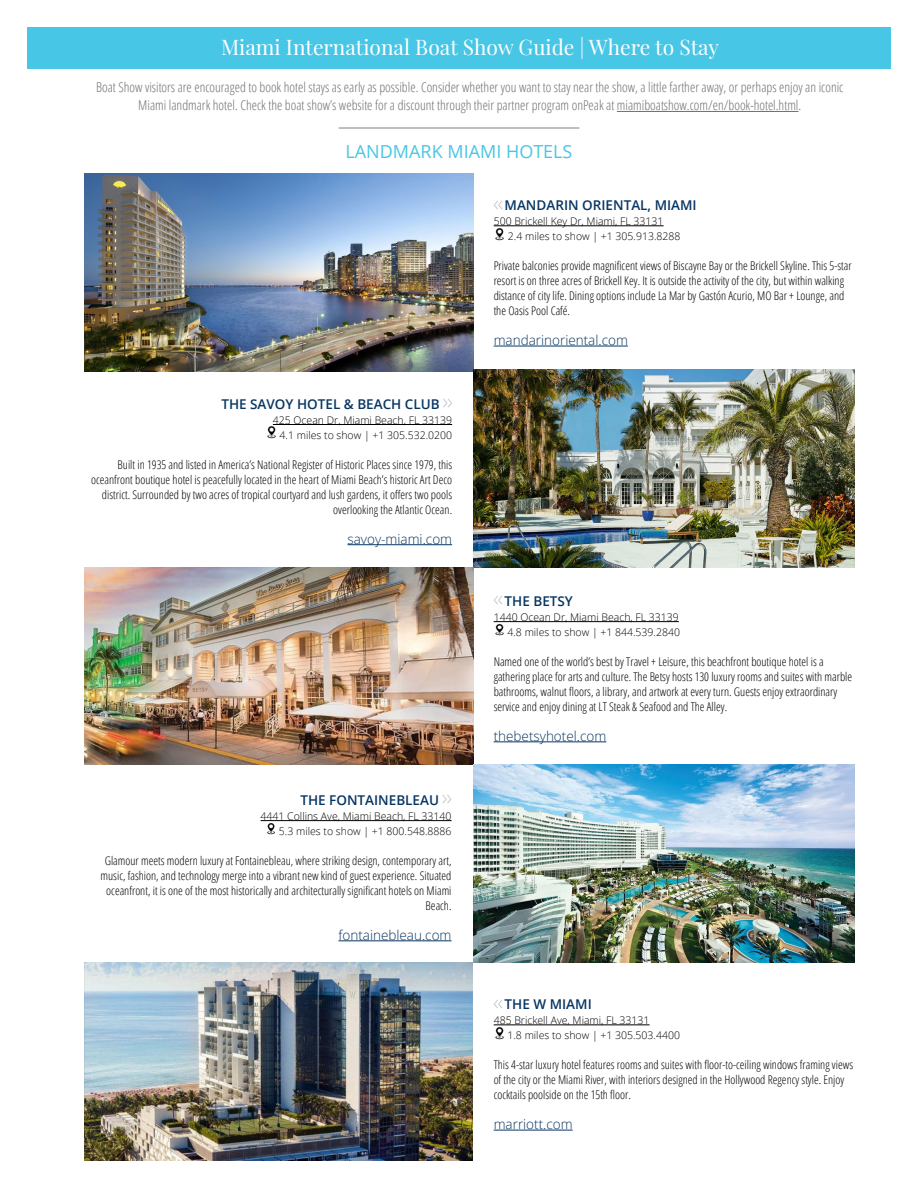
<style>
.page{position:relative;width:918px;height:1188px;background:#fff}
.page>*{position:absolute;margin:0;border:0;box-sizing:border-box;transform-origin:0 0}
.t1{font:21px "Playfair Display";color:#fff}
.t2{font:18px "Open Sans";color:#47c6e6}
.t3{font:300 condensed 13.5px/18px "Open Sans";color:#6d6e71;text-align:center}
.t4{font:600 13.5px "Open Sans";color:#073562}
.t5{font:300 13.5px "Open Sans";color:#073562}
.t6{font:300 condensed 12px/15px "Open Sans";color:#000}
.t7{font:300 10.5px/15px "Open Sans";color:#000;text-align:right}
.s1{font-weight:300;font-size:19.5px;color:#a7a9ac}
</style>
<div class="page">
<div style="left:27px;top:27px;width:864px;height:41px;background:#47c6e6"></div>
<hr style="left:617px;top:111px;width:181px;height:1px;background:#6d6e71">
<hr style="left:339px;top:127px;width:240px;height:2px;background:#a7a9ac">
<img style="left:85px;top:174px;width:388px;height:198px">
<img style="left:473px;top:370px;width:382px;height:197px">
<img style="left:85px;top:567px;width:388px;height:198px">
<hr style="left:494px;top:226px;width:170px;height:1px;background:#000">
<hr style="left:494px;top:346px;width:134px;height:1px;background:#073562">
<svg style="left:495px;top:228px;width:9px;height:12px"></svg>
<hr style="left:273px;top:424px;width:179px;height:1px;background:#000">
<hr style="left:348px;top:544px;width:104px;height:1px;background:#073562">
<svg style="left:267px;top:426px;width:9px;height:13px"></svg>
<hr style="left:494px;top:621px;width:185px;height:1px;background:#000">
<hr style="left:494px;top:742px;width:112px;height:1px;background:#073562">
<svg style="left:495px;top:624px;width:9px;height:12px"></svg>
<img style="left:473px;top:765px;width:382px;height:197px">
<hr style="left:261px;top:820px;width:191px;height:1px;background:#000">
<hr style="left:338px;top:941px;width:114px;height:1px;background:#073562">
<svg style="left:267px;top:823px;width:8px;height:12px"></svg>
<img style="left:85px;top:962px;width:388px;height:199px">
<hr style="left:494px;top:1025px;width:156px;height:1px;background:#000">
<hr style="left:494px;top:1130px;width:79px;height:1px;background:#073562">
<svg style="left:495px;top:1027px;width:9px;height:12px"></svg>
<h1 class="t1" style="left:221px;top:31px;width:500px">Miami International Boat Show Guide | Where to Stay</h1>
<p class="t3" style="left:96px;top:78px;width:749px">Boat Show visitors are encouraged to book hotel stays as early as possible. Consider whether you want to stay near the show, a little farther away, or perhaps enjoy an iconic<br>Miami landmark hotel. Check the boat show’s website for a discount through their partner program onPeak at miamiboatshow.com/en/book-hotel.html.</p>
<h2 class="t2" style="left:345px;top:139px;width:229px">LANDMARK MIAMI HOTELS</h2>
<p class="t4" style="left:221px;top:395px;width:232px">THE SAVOY HOTEL &amp; BEACH CLUB <span class="s1">&gt;&gt;</span></p>
<p class="t7" style="left:273px;top:412px;width:181px">425 Ocean Dr, Miami Beach, FL 33139<br>4.1 miles to show | +1 305.532.0200</p>
<p class="t6" style="left:91px;top:456px;width:363px;text-align:right">Built in 1935 and listed in America’s National Register of Historic Places since 1979, this oceanfront boutique hotel is peacefully located in the heart of Miami Beach’s historic Art Deco district. Surrounded by two acres of tropical courtyard and lush gardens, it offers two pools overlooking the Atlantic Ocean.</p>
<p class="t5" style="left:348px;top:530px;width:106px">savoy-miami.com</p>
<p class="t4" style="left:300px;top:791px;width:153px">THE FONTAINEBLEAU <span class="s1">&gt;&gt;</span></p>
<p class="t7" style="left:261px;top:808px;width:193px">4441 Collins Ave, Miami Beach, FL 33140<br>5.3 miles to show | +1 800.548.8886</p>
<p class="t6" style="left:101px;top:853px;width:352px;text-align:right">Glamour meets modern luxury at Fontainebleau, where striking design, contemporary art, music, fashion, and technology merge into a vibrant new kind of guest experience. Situated oceanfront, it is one of the most historically and architecturally significant hotels on Miami Beach.</p>
<p class="t5" style="left:338px;top:926px;width:115px">fontainebleau.com</p>
<p class="t4" style="left:494px;top:196px;width:205px"><span class="s1">&lt;&lt;</span> MANDARIN ORIENTAL, MIAMI</p>
<p class="t7" style="left:508px;top:213px;width:174px;text-align:left;text-indent:-14px">500 Brickell Key Dr, Miami, FL 33131<br>2.4 miles to show | +1 305.913.8288</p>
<p class="t6" style="left:494px;top:258px;width:360px">Private balconies provide magnificent views of Biscayne Bay or the Brickell Skyline. This 5-star resort is on three acres of Brickell Key. It is outside the activity of the city, but within walking distance of city life. Dining options include La Mar by Gastón Acurio, MO Bar + Lounge, and the Oasis Pool Café.</p>
<p class="t5" style="left:494px;top:331px;width:136px">mandarinoriental.com</p>
<p class="t4" style="left:494px;top:592px;width:81px"><span class="s1">&lt;&lt;</span> THE BETSY</p>
<p class="t7" style="left:494px;top:609px;width:188px">1440 Ocean Dr, Miami Beach, FL 33139<br>4.8 miles to show | +1 844.539.2840</p>
<p class="t6" style="left:494px;top:654px;width:360px">Named one of the world’s best by Travel + Leisure, this beachfront boutique hotel is a gathering place for arts and culture. The Betsy hosts 130 luxury rooms and suites with marble bathrooms, walnut floors, a library, and artwork at every turn. Guests enjoy extraordinary service and enjoy dining at LT Steak &amp; Seafood and The Alley.</p>
<p class="t5" style="left:494px;top:727px;width:114px">thebetsyhotel.com</p>
<p class="t4" style="left:494px;top:995px;width:100px"><span class="s1">&lt;&lt;</span> THE W MIAMI</p>
<p class="t7" style="left:507px;top:1012px;width:174px;text-align:left;text-indent:-14px">485 Brickell Ave, Miami, FL 33131<br>1.8 miles to show | +1 305.503.4400</p>
<p class="t6" style="left:494px;top:1057px;width:361px">This 4-star luxury hotel features rooms and suites with floor-to-ceiling windows framing views of the city or the Miami River, with interiors designed in the Hollywood Regency style. Enjoy cocktails poolside on the 15th floor.</p>
<p class="t5" style="left:494px;top:1115px;width:81px">marriott.com</p>
</div>
